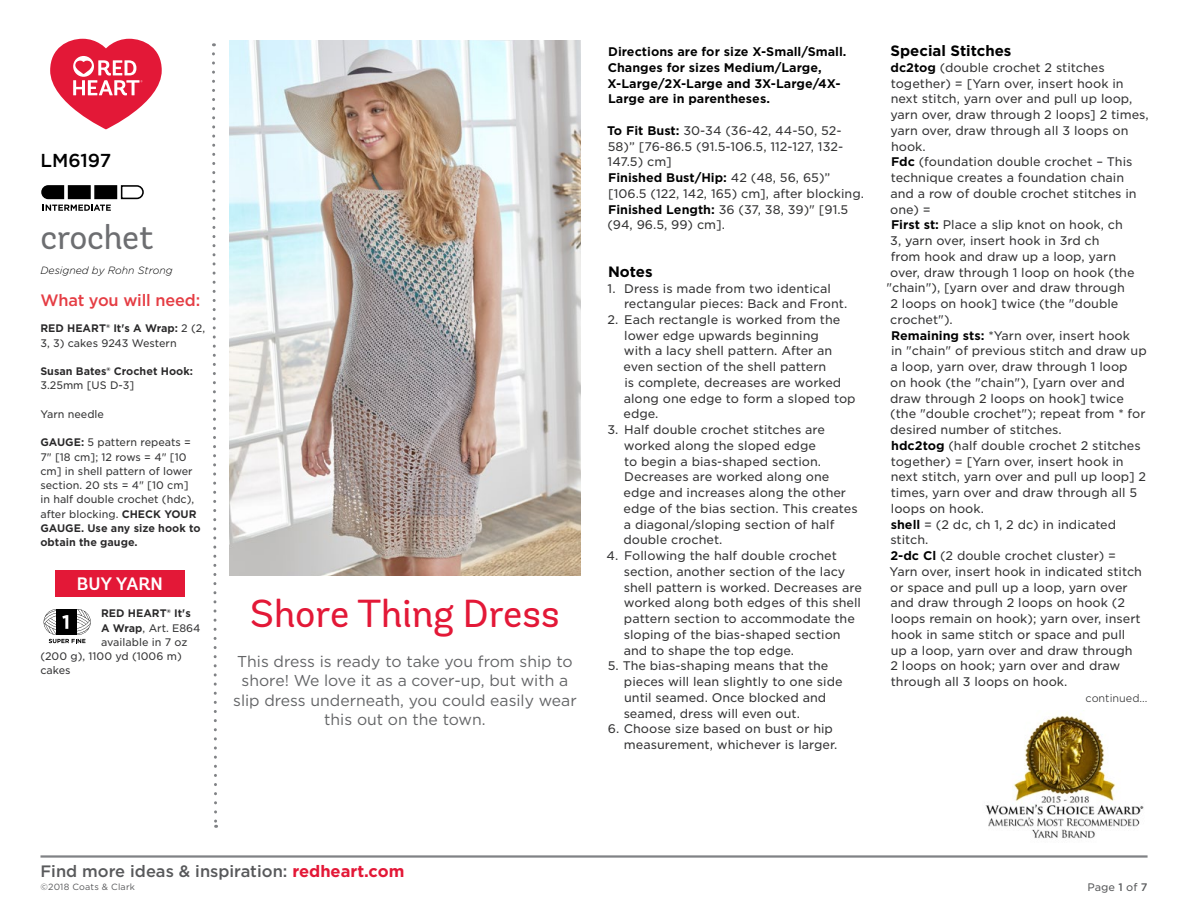
<style>
.page{position:relative;width:1188px;height:918px;background:#fff}
.page>*{position:absolute;margin:0;border:0;box-sizing:border-box;transform-origin:0 0}
.t1{font:39px "Andes Rounded";color:#e31837}
.t2{font:34.5px "Andes Rounded";letter-spacing:-.01em;color:#6d6e71}
.t3{font:500 18.75px "Gotham";color:#000}
.t4{font:600 18px "Andes Rounded";color:#fff}
.t5{font:500 16.5px "Gotham";color:#58595b}
.t6{font:500 16.5px "Gotham";letter-spacing:-.01em;color:#e53d44}
.t7{font:15.75px/19.5px "Gotham";color:#636466;text-align:center}
.t8{font:700 15px "Gotham";color:#000}
.t9{font:12px/15.8px "Gotham S Sm";color:#333334}
.t10{font:700 12px/15.8px "Gotham S Sm";color:#000}
.t11{font:10.5px/14.2px "Gotham S Sm";color:#333334}
.t12{font:700 10.5px "Gotham S Sm";color:#292829}
.t13{font:italic 300 10.5px "Gotham Rounded";color:#000}
.t14{font:300 10.5px "Gotham S Sm";color:#333334}
.t15{font:10.5px "Gotham S Sm";color:#58595b}
.t16{font:9px "Gotham";letter-spacing:.02em;color:#58595b}
.s1{font-weight:700;color:#292829}
.s2{font-weight:700;color:#000}
.s3{font-weight:700;color:#e31837}
.s4{font-weight:500}
</style>
<div class="page">
<hr style="left:40px;top:855px;width:1108px;height:3px;background:#808285">
<svg style="left:120px;top:185px;width:24px;height:15px"></svg>
<div style="left:94px;top:185px;width:23px;height:14px;background:#000"></div>
<svg style="left:41px;top:185px;width:70px;height:26px"></svg>
<svg style="left:212px;top:43px;width:6px;height:785px"></svg>
<div style="left:55px;top:570px;width:130px;height:26px;background:#e31837"></div>
<svg style="left:44px;top:609px;width:47px;height:34px"></svg>
<img style="left:230px;top:40px;width:350px;height:536px">
<img style="left:985px;top:715px;width:159px;height:124px">
<svg style="left:50px;top:39px;width:112px;height:90px"></svg>
<h3 class="t3" style="left:40px;top:148px;width:72px">LM6197</h3>
<h2 class="t2" style="left:40px;top:216px;width:115px">crochet</h2>
<p class="t13" style="left:40px;top:263px;width:134px">Designed by Rohn Strong</p>
<h3 class="t6" style="left:40px;top:289px;width:161px">What you will need:</h3>
<p class="t11" style="left:40px;top:321px;width:166px"><span class="s1">RED HEART® It's A Wrap:</span> 2 (2,<br>3, 3) cakes 9243 Western</p>
<p class="t12" style="left:40px;top:364px;width:154px">Susan Bates® Crochet Hook:</p>
<p class="t11" style="left:40px;top:378px;width:95px">3.25mm [US D-3]</p>
<p class="t11" style="left:40px;top:407px;width:65px">Yarn needle</p>
<p class="t11" style="left:40px;top:435px;width:162px"><span class="s1">GAUGE:</span> 5 pattern repeats =<br>7" [18 cm]; 12 rows = 4" [10 cm] in shell pattern of lower section. 20 sts = 4" [10 cm] in half double crochet (hdc), after blocking. <span class="s1">CHECK YOUR<br>GAUGE. Use any size hook to obtain the gauge.</span></p>
<h3 class="t4" style="left:77px;top:572px;width:87px">BUY YARN</h3>
<p class="t12" style="left:101px;top:606px;width:91px">RED HEART® It's</p>
<p class="t11" style="left:101px;top:620px;width:101px"><span class="s1">A Wrap</span>, Art. E864</p>
<p class="t11" style="left:101px;top:635px;width:88px">available in 7 oz</p>
<p class="t11" style="left:40px;top:649px;width:143px">(200 g), 1100 yd (1006 m)</p>
<p class="t11" style="left:40px;top:663px;width:32px">cakes</p>
<h1 class="t1" style="left:250px;top:590px;width:311px">Shore Thing Dress</h1>
<h3 class="t7" style="left:233px;top:651px;width:345px">This dress is ready to take you from ship to shore! We love it as a cover-up, but with a slip dress underneath, you could easily wear this out on the town.</h3>
<p class="t10" style="left:608px;top:44px;width:240px">Directions are for size X-Small/Small.<br>Changes for sizes Medium/Large, X-Large/2X-Large and 3X-Large/4X-Large are in parentheses.</p>
<p class="t9" style="left:607px;top:122px;width:258px"><span class="s2">To Fit Bust:</span> 30-34 (36-42, 44-50, 52-<br>58)” [76-86.5 (91.5-106.5, 112-127, 132-<br>147.5) cm]<br><span class="s2">Finished Bust/Hip:</span> 42 (48, 56, 65)” [106.5 (122, 142, 165) cm], after blocking.<br><span class="s2">Finished Length:</span> 36 (37, 38, 39)" [91.5 (94, 96.5, 99) cm].</p>
<p class="t8" style="left:608px;top:261px;width:46px">Notes</p>
<p class="t9" style="left:624px;top:280px;width:225px;text-indent:-16px">1. Dress is made from two identical rectangular pieces: Back and Front.</p>
<p class="t9" style="left:624px;top:311px;width:234px;text-indent:-16px">2. Each rectangle is worked from the lower edge upwards beginning<br>with a lacy shell pattern. After an even section of the shell pattern<br>is complete, decreases are worked along one edge to form a sloped top edge.</p>
<p class="t9" style="left:623px;top:422px;width:236px;text-indent:-16px">3. Half double crochet stitches are worked along the sloped edge<br>to begin a bias-shaped section.<br>Decreases are worked along one edge and increases along the other edge of the bias section. This creates a diagonal/sloping section of half double crochet.</p>
<p class="t9" style="left:624px;top:548px;width:240px;text-indent:-17px">4. Following the half double crochet section, another section of the lacy shell pattern is worked. Decreases are worked along both edges of this shell pattern section to accommodate the sloping of the bias-shaped section and to shape the top edge.</p>
<p class="t9" style="left:624px;top:658px;width:221px;text-indent:-16px">5. The bias-shaping means that the pieces will lean slightly to one side until seamed. Once blocked and seamed, dress will even out.</p>
<p class="t9" style="left:624px;top:721px;width:215px;text-indent:-16px">6. Choose size based on bust or hip measurement, whichever is larger.</p>
<p class="t8" style="left:891px;top:41px;width:122px">Special Stitches</p>
<p class="t9" style="left:891px;top:59px;width:216px"><span class="s2">dc2tog</span> (double crochet 2 stitches</p>
<p class="t9" style="left:891px;top:75px;width:234px">together) = [Yarn over, insert hook in</p>
<p class="t9" style="left:891px;top:91px;width:243px">next stitch, yarn over and pull up loop,</p>
<p class="t9" style="left:890px;top:107px;width:260px">yarn over, draw through 2 loops] 2 times,</p>
<p class="t9" style="left:890px;top:122px;width:240px">yarn over, draw through all 3 loops on</p>
<p class="t9" style="left:891px;top:138px;width:36px">hook.</p>
<p class="t9" style="left:891px;top:154px;width:243px"><span class="s2">Fdc</span> (foundation double crochet – This</p>
<p class="t9" style="left:891px;top:170px;width:235px">technique creates a foundation chain</p>
<p class="t9" style="left:891px;top:185px;width:248px">and a row of double crochet stitches in</p>
<p class="t9" style="left:890px;top:201px;width:42px">one) =</p>
<p class="t9" style="left:891px;top:217px;width:233px"><span class="s2">First st:</span> Place a slip knot on hook, ch</p>
<p class="t9" style="left:890px;top:233px;width:211px">3, yarn over, insert hook in 3rd ch</p>
<p class="t9" style="left:891px;top:248px;width:227px">from hook and draw up a loop, yarn</p>
<p class="t9" style="left:890px;top:264px;width:246px">over, draw through 1 loop on hook (the</p>
<p class="t9" style="left:886px;top:280px;width:240px">"chain"), [yarn over and draw through</p>
<p class="t9" style="left:890px;top:296px;width:230px">2 loops on hook] twice (the "double</p>
<p class="t9" style="left:890px;top:311px;width:64px">crochet").</p>
<p class="t9" style="left:891px;top:327px;width:241px"><span class="s2">Remaining sts:</span> *Yarn over, insert hook</p>
<p class="t9" style="left:891px;top:343px;width:257px">in "chain" of previous stitch and draw up</p>
<p class="t9" style="left:891px;top:359px;width:239px">a loop, yarn over, draw through 1 loop</p>
<p class="t9" style="left:890px;top:374px;width:236px">on hook (the "chain"), [yarn over and</p>
<p class="t9" style="left:890px;top:390px;width:235px">draw through 2 loops on hook] twice</p>
<p class="t9" style="left:890px;top:406px;width:257px">(the "double crochet"); repeat from * for</p>
<p class="t9" style="left:890px;top:422px;width:173px">desired number of stitches.</p>
<p class="t9" style="left:891px;top:437px;width:251px"><span class="s2">hdc2tog</span> (half double crochet 2 stitches</p>
<p class="t9" style="left:891px;top:453px;width:234px">together) = [Yarn over, insert hook in</p>
<p class="t9" style="left:891px;top:469px;width:257px">next stitch, yarn over and pull up loop] 2</p>
<p class="t9" style="left:891px;top:485px;width:248px">times, yarn over and draw through all 5</p>
<p class="t9" style="left:891px;top:500px;width:95px">loops on hook.</p>
<p class="t9" style="left:891px;top:516px;width:227px"><span class="s2">shell</span> = (2 dc, ch 1, 2 dc) in indicated</p>
<p class="t9" style="left:890px;top:532px;width:40px">stitch.</p>
<p class="t9" style="left:890px;top:548px;width:227px"><span class="s2">2-dc Cl</span> (2 double crochet cluster) =</p>
<p class="t9" style="left:890px;top:563px;width:254px">Yarn over, insert hook in indicated stitch</p>
<p class="t9" style="left:890px;top:579px;width:239px">or space and pull up a loop, yarn over</p>
<p class="t9" style="left:890px;top:595px;width:236px">and draw through 2 loops on hook (2</p>
<p class="t9" style="left:891px;top:611px;width:251px">loops remain on hook); yarn over, insert</p>
<p class="t9" style="left:891px;top:626px;width:236px">hook in same stitch or space and pull</p>
<p class="t9" style="left:891px;top:642px;width:243px">up a loop, yarn over and draw through</p>
<p class="t9" style="left:890px;top:658px;width:231px">2 loops on hook; yarn over and draw</p>
<p class="t9" style="left:891px;top:673px;width:178px">through all 3 loops on hook.</p>
<p class="t14" style="left:1086px;top:691px;width:63px">continued...</p>
<h3 class="t5" style="left:40px;top:860px;width:365px">Find more ideas &amp; inspiration: <span class="s3">redheart.com</span></h3>
<p class="t16" style="left:40px;top:882px;width:96px">©2018 Coats &amp; Clark</p>
<p class="t15" style="left:1087px;top:880px;width:62px">Page <span class="s4">1</span> of <span class="s4">7</span></p>
</div>
